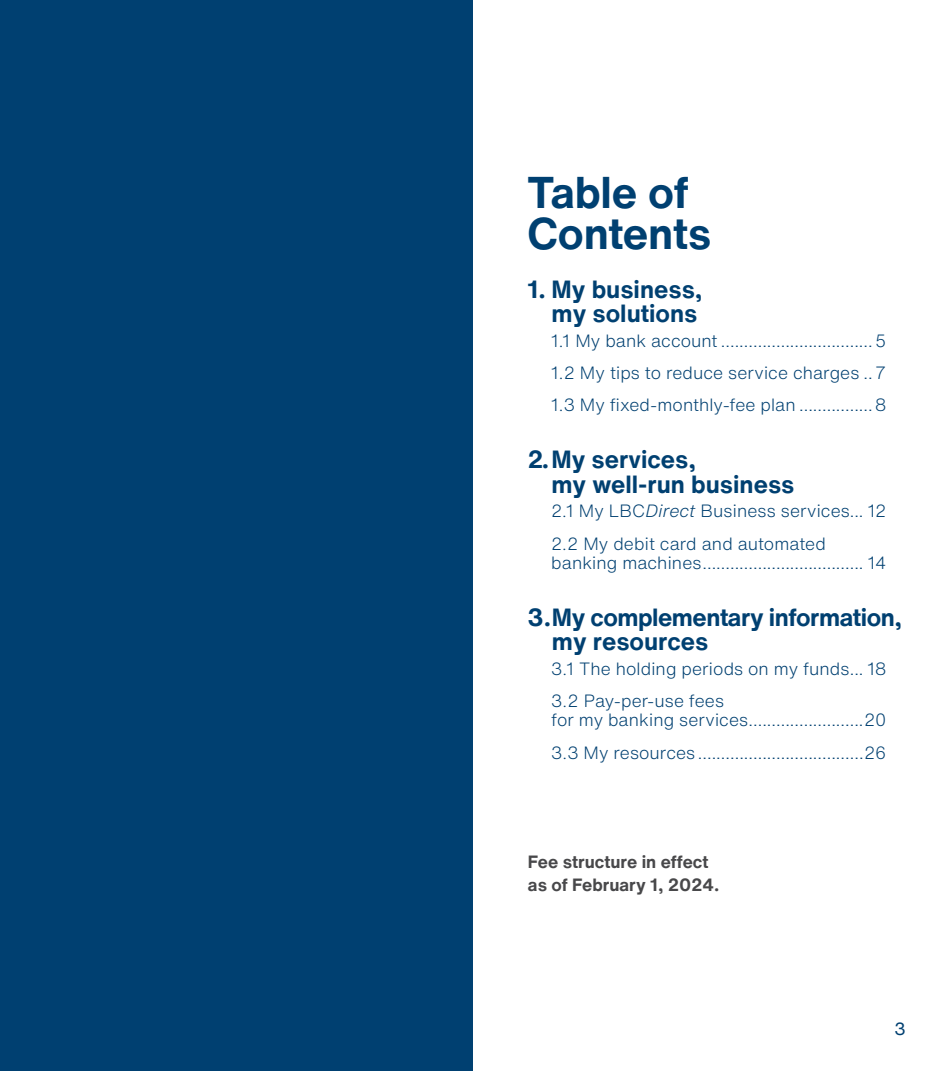
<style>
.page{position:relative;width:945px;height:1071px;background:#fff}
.page>*{position:absolute;margin:0;border:0;box-sizing:border-box;transform-origin:0 0}
.t1{font:700 43.75px/40.2px "Helvetica Now Text";letter-spacing:-.005em;color:#004071}
.t2{font:700 24.5px/24.5px "Helvetica Now Text";color:#004071;text-align:right}
.t3{font:700 24.5px/24.5px "Helvetica Now Text";letter-spacing:-.02em;color:#004071}
.t4{font:300 17.5px/32.4px "Helvetica Now Text";letter-spacing:.005em;color:#004071}
.t5{font:700 17.5px/22.8px "Helvetica Now Text";color:#48484a}
.t6{font:17.5px "Helvetica Now Text";color:#004071}
.s1{font-style:italic}
</style>
<div class="page">
<div style="left:0;top:0;width:472px;height:1071px;background:#004071"></div>
<h1 class="t1" style="left:528px;top:172px;width:185px">Table of<br>Contents</h1>
<h2 class="t2" style="left:528px;top:276px;width:176px">1. My business, my solutions</h2>
<p class="t4" style="left:551px;top:324px;width:337px;text-align:justify">1.1 My bank account .................................5<br>1.2 My tips to reduce service charges ..7<br>1.3 My fixed-monthly-fee plan ................8</p>
<h2 class="t2" style="left:551px;top:447px;width:245px;text-align:left;text-indent:-24px">2. My services,<br>my well-run business</h2>
<p class="t4" style="left:551px;top:494px;width:337px">2.1 My LBC<span class="s1">Direct</span> Business services... 12<br>2.2 My debit card and automated</p>
<p class="t4" style="left:551px;top:546px;width:337px">banking machines................................... 14</p>
<h2 class="t3" style="left:552px;top:604px;width:352px;text-indent:-24px">3.My complementary information, my resources</h2>
<p class="t4" style="left:551px;top:652px;width:337px">3.1 The holding periods on my funds... 18<br>3.2 Pay-per-use fees</p>
<p class="t4" style="left:551px;top:703px;width:337px">for my banking services.........................20<br>3.3 My resources ....................................26</p>
<p class="t5" style="left:528px;top:850px;width:193px">Fee structure in effect as of February 1, 2024.</p>
<p class="t6" style="left:894px;top:1016px;width:13px">3</p>
</div>
